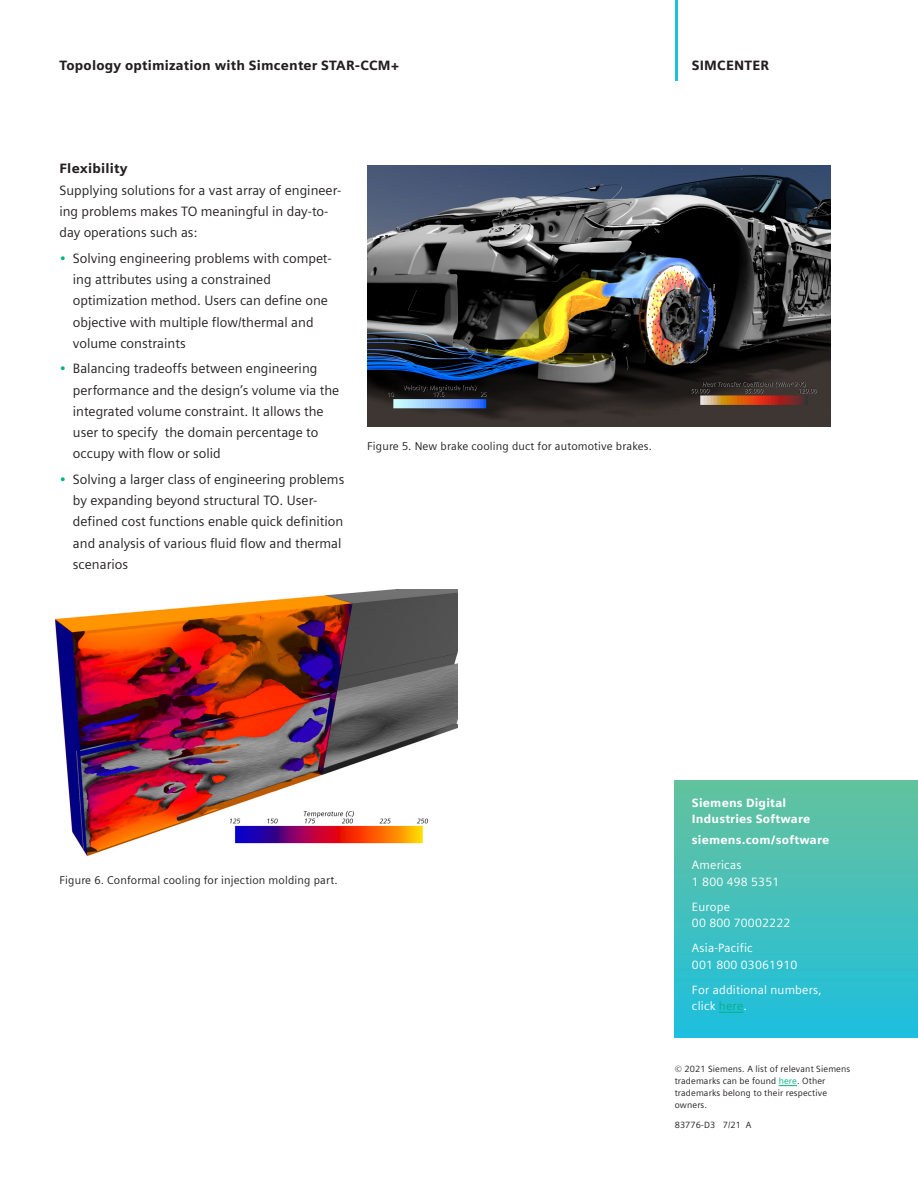
<style>
.page{position:relative;width:918px;height:1188px;background:#fff}
.page>*{position:absolute;margin:0;border:0;box-sizing:border-box;transform-origin:0 0}
.Body_Copy_9pt_5mm{font:13.5px/21.3px "Siemens Sans";color:#231f20}
.Subhead__9pt_5mm{font:900 13.5px "Siemens Sans";letter-spacing:.015em;color:#231f20}
.Contact_Text{font:12px/16.5px "Siemens Sans Global";letter-spacing:.015em;color:#fff}
.Contact_Heading_Text{font:900 12px/16.5px "Siemens Sans";letter-spacing:.015em;color:#fff}
.Caption_7_5pt_3_75mm{font:11.25px "Siemens Sans";letter-spacing:.015em;color:#231f20}
.LEGAL_TEXT{font:9px/12px "Siemens Sans Global";letter-spacing:.015em;color:#231f20}
.s1{color:#05b085}
</style>
<div class="page">
<svg style="left:779px;top:1085px;width:18px;height:1px"></svg>
<div style="left:675px;top:781px;width:243px;height:256px;background:linear-gradient(to bottom,#66c29c,#1ebfde)"></div>
<svg style="left:719px;top:1012px;width:24px;height:1px"></svg>
<img style="left:367px;top:166px;width:463px;height:260px">
<img style="left:54px;top:590px;width:403px;height:267px">
<hr style="left:675px;top:0;width:3px;height:81px;background:#1cbfdf">
<p class="Subhead__9pt_5mm" style="left:60px;top:58px;width:341px">Topology optimization with Simcenter STAR-CCM+</p>
<p class="Subhead__9pt_5mm" style="left:692px;top:57px;width:79px">SIMCENTER</p>
<p class="Subhead__9pt_5mm" style="left:59px;top:161px;width:70px">Flexibility</p>
<p class="Body_Copy_9pt_5mm" style="left:59px;top:180px;width:283px">Supplying solutions for a vast array of engineer&shy;ing problems makes TO meaningful in day-to&shy;day operations such as:</p>
<p class="Body_Copy_9pt_5mm" style="left:73px;top:248px;width:260px;text-indent:-14px"><span class="s1">•</span> Solving engineering problems with compet&shy;ing attributes using a constrained optimization method. Users can define one objective with multiple flow/thermal and volume constraints</p>
<p class="Body_Copy_9pt_5mm" style="left:73px;top:358px;width:268px;text-indent:-14px"><span class="s1">•</span> Balancing tradeoffs between engineering performance and the design’s volume via the integrated volume constraint. It allows the user to specify the domain percentage to occupy with flow or solid</p>
<p class="Body_Copy_9pt_5mm" style="left:73px;top:469px;width:273px;text-indent:-14px"><span class="s1">•</span> Solving a larger class of engineering problems by expanding beyond structural TO. User&shy;defined cost functions enable quick definition and analysis of various fluid flow and thermal scenarios</p>
<p class="Caption_7_5pt_3_75mm" style="left:367px;top:440px;width:286px">Figure 5. New brake cooling duct for automotive brakes.</p>
<p class="Caption_7_5pt_3_75mm" style="left:59px;top:874px;width:280px">Figure 6. Conformal cooling for injection molding part.</p>
<p class="Contact_Heading_Text" style="left:692px;top:794px;width:120px">Siemens Digital<br>Industries Software</p>
<p class="Contact_Heading_Text" style="left:692px;top:832px;width:139px">siemens.com/software</p>
<p class="Contact_Text" style="left:692px;top:857px;width:89px">Americas<br>1 800 498 5351</p>
<p class="Contact_Text" style="left:692px;top:898px;width:100px">Europe<br>00 800 70002222</p>
<p class="Contact_Text" style="left:692px;top:940px;width:107px">Asia-Pacific<br>001 800 03061910</p>
<p class="Contact_Text" style="left:692px;top:981px;width:131px">For additional numbers, click <span class="s1">here</span>.</p>
<p class="LEGAL_TEXT" style="left:675px;top:1063px;width:177px">© 2021 Siemens. A list of relevant Siemens trademarks can be found <span class="s1">here</span>. Other trademarks belong to their respective owners.</p>
<p class="LEGAL_TEXT" style="left:675px;top:1119px;width:78px">83776-D3 7/21 A</p>
</div>
